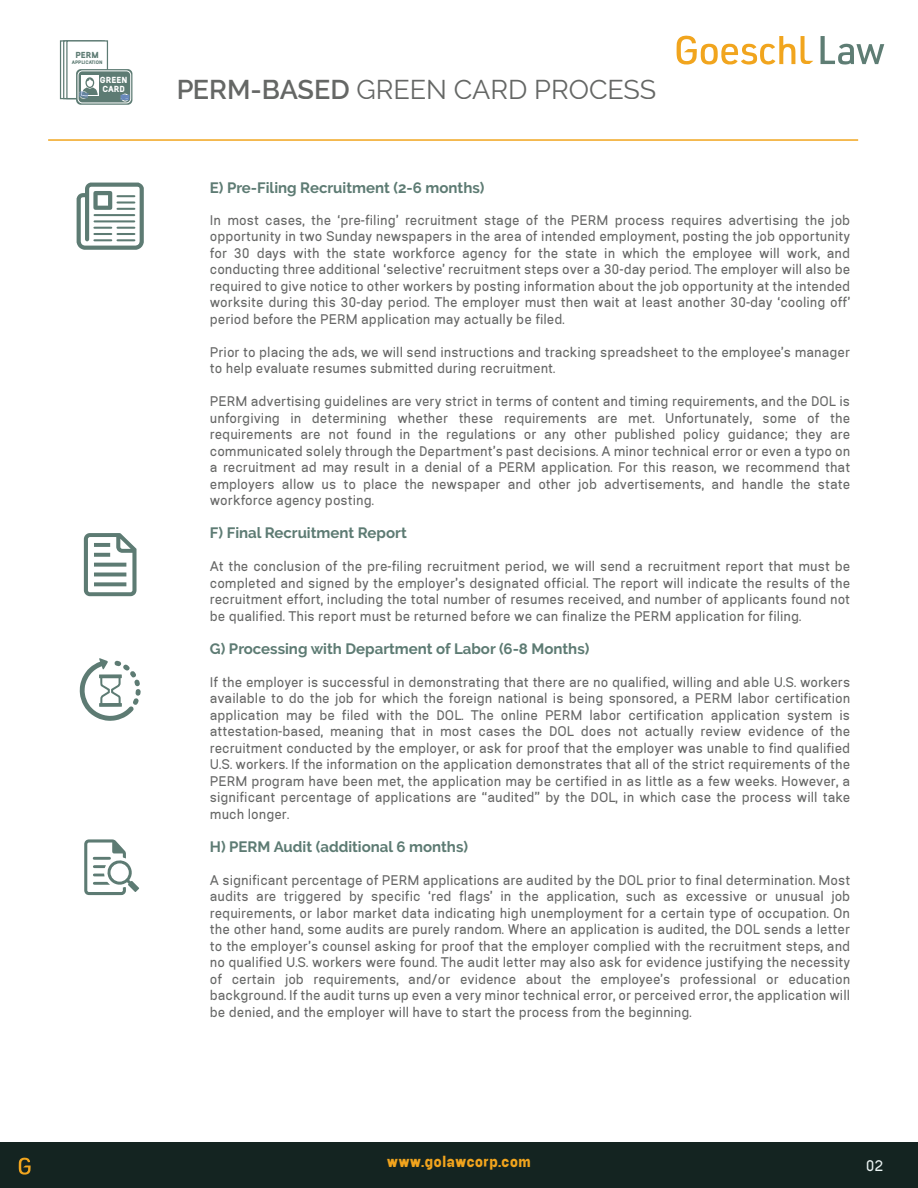
<style>
.page{position:relative;width:918px;height:1188px;background:#fff}
.page>*{position:absolute;margin:0;border:0;box-sizing:border-box;transform-origin:0 0}
.t1{font:27px "Raleway";color:#656765}
.t2{font:16.5px "Aftetir";color:#ebf4f3}
.t3{font:15px/16.5px "Aftetir";color:#666766;text-align:justify}
.t4{font:700 15px "Raleway";color:#5d7b73}
.t5{font:700 15px "Aftetir";color:#f1a41d}
.t6{font:9.45px "Gill Sans";color:#fff;scale:1.64 1}
.t7{font:700 8.55px/8.6px "Aftetir";color:#fff}
.t8{font:700 8.55px "Aftetir";color:#5d7b73}
.t9{font:700 4.95px "Aftetir";color:#5d7b73}
.s1{font-weight:600}
</style>
<div class="page">
<svg style="left:801px;top:36px;width:12px;height:28px"></svg>
<svg style="left:677px;top:35px;width:118px;height:30px"></svg>
<svg style="left:821px;top:36px;width:63px;height:29px"></svg>
<hr style="left:48px;top:139px;width:810px;height:2px;background:#f1a51e">
<div style="left:0;top:1142px;width:918px;height:46px;background:#142421"></div>
<svg style="left:19px;top:1158px;width:12px;height:17px"></svg>
<div style="left:76px;top:69px;width:56px;height:36px;background:#5d7b73;border-radius:5px"></div>
<div style="left:121px;top:94px;width:8px;height:8px;border:1px solid #fff;border-radius:50%"></div>
<svg style="left:121px;top:95px;width:8px;height:5px"></svg>
<div style="left:78px;top:71px;width:53px;height:32px;border:1px solid #fff;border-radius:4px"></div>
<svg style="left:77px;top:183px;width:67px;height:67px"></svg>
<svg style="left:84px;top:533px;width:53px;height:63px"></svg>
<svg style="left:80px;top:658px;width:61px;height:63px"></svg>
<svg style="left:84px;top:839px;width:55px;height:56px"></svg>
<svg style="left:59px;top:40px;width:50px;height:60px"></svg>
<p class="t8" style="left:75px;top:50px;width:25px">PERM</p>
<p class="t9" style="left:72px;top:59px;width:32px">APPLICATION</p>
<p class="t7" style="left:100px;top:76px;width:29px">GREEN<br>CARD</p>
<p class="t6" style="left:120px;top:92px;width:7px">~~~</p>
<h1 class="t1" style="left:176px;top:73px;width:482px"><span class="s1">PERM-BASED</span> GREEN CARD PROCESS</h1>
<p class="t4" style="left:210px;top:179px;width:276px">E) Pre-Filing Recruitment (2-6 months)</p>
<p class="t3" style="left:210px;top:212px;width:642px">In most cases, the ‘pre-filing’ recruitment stage of the PERM process requires advertising the job opportunity in two Sunday newspapers in the area of intended employment, posting the job opportunity for 30 days with the state workforce agency for the state in which the employee will work, and conducting three additional ‘selective’ recruitment steps over a 30-day period. The employer will also be required to give notice to other workers by posting information about the job opportunity at the intended worksite during this 30-day period. The employer must then wait at least another 30-day ‘cooling off’ period before the PERM application may actually be filed.</p>
<p class="t3" style="left:210px;top:344px;width:642px">Prior to placing the ads, we will send instructions and tracking spreadsheet to the employee’s manager to help evaluate resumes submitted during recruitment.</p>
<p class="t3" style="left:210px;top:393px;width:642px">PERM advertising guidelines are very strict in terms of content and timing requirements, and the DOL is unforgiving in determining whether these requirements are met. Unfortunately, some of the requirements are not found in the regulations or any other published policy guidance; they are communicated solely through the Department’s past decisions. A minor technical error or even a typo on a recruitment ad may result in a denial of a PERM application. For this reason, we recommend that employers allow us to place the newspaper and other job advertisements, and handle the state workforce agency posting.</p>
<p class="t4" style="left:210px;top:524px;width:198px">F) Final Recruitment Report</p>
<p class="t3" style="left:210px;top:558px;width:642px">At the conclusion of the pre-filing recruitment period, we will send a recruitment report that must be completed and signed by the employer’s designated official. The report will indicate the results of the recruitment effort, including the total number of resumes received, and number of applicants found not be qualified. This report must be returned before we can finalize the PERM application for filing.</p>
<p class="t4" style="left:210px;top:640px;width:381px">G) Processing with Department of Labor (6-8 Months)</p>
<p class="t3" style="left:210px;top:674px;width:642px">If the employer is successful in demonstrating that there are no qualified, willing and able U.S. workers available to do the job for which the foreign national is being sponsored, a PERM labor certification application may be filed with the DOL. The online PERM labor certification application system is attestation-based, meaning that in most cases the DOL does not actually review evidence of the recruitment conducted by the employer, or ask for proof that the employer was unable to find qualified U.S. workers. If the information on the application demonstrates that all of the strict requirements of the PERM program have been met, the application may be certified in as little as a few weeks. However, a significant percentage of applications are “audited” by the DOL, in which case the process will take much longer.</p>
<p class="t4" style="left:210px;top:838px;width:260px">H) PERM Audit (additional 6 months)</p>
<p class="t3" style="left:210px;top:872px;width:642px">A significant percentage of PERM applications are audited by the DOL prior to final determination. Most audits are triggered by specific ‘red flags’ in the application, such as excessive or unusual job requirements, or labor market data indicating high unemployment for a certain type of occupation. On the other hand, some audits are purely random. Where an application is audited, the DOL sends a letter to the employer’s counsel asking for proof that the employer complied with the recruitment steps, and no qualified U.S. workers were found. The audit letter may also ask for evidence justifying the necessity of certain job requirements, and/or evidence about the employee’s professional or education background. If the audit turns up even a very minor technical error, or perceived error, the application will be denied, and the employer will have to start the process from the beginning.</p>
<p class="t5" style="left:387px;top:1152px;width:146px">www.golawcorp.com</p>
<p class="t2" style="left:866px;top:1156px;width:19px">02</p>
</div>
